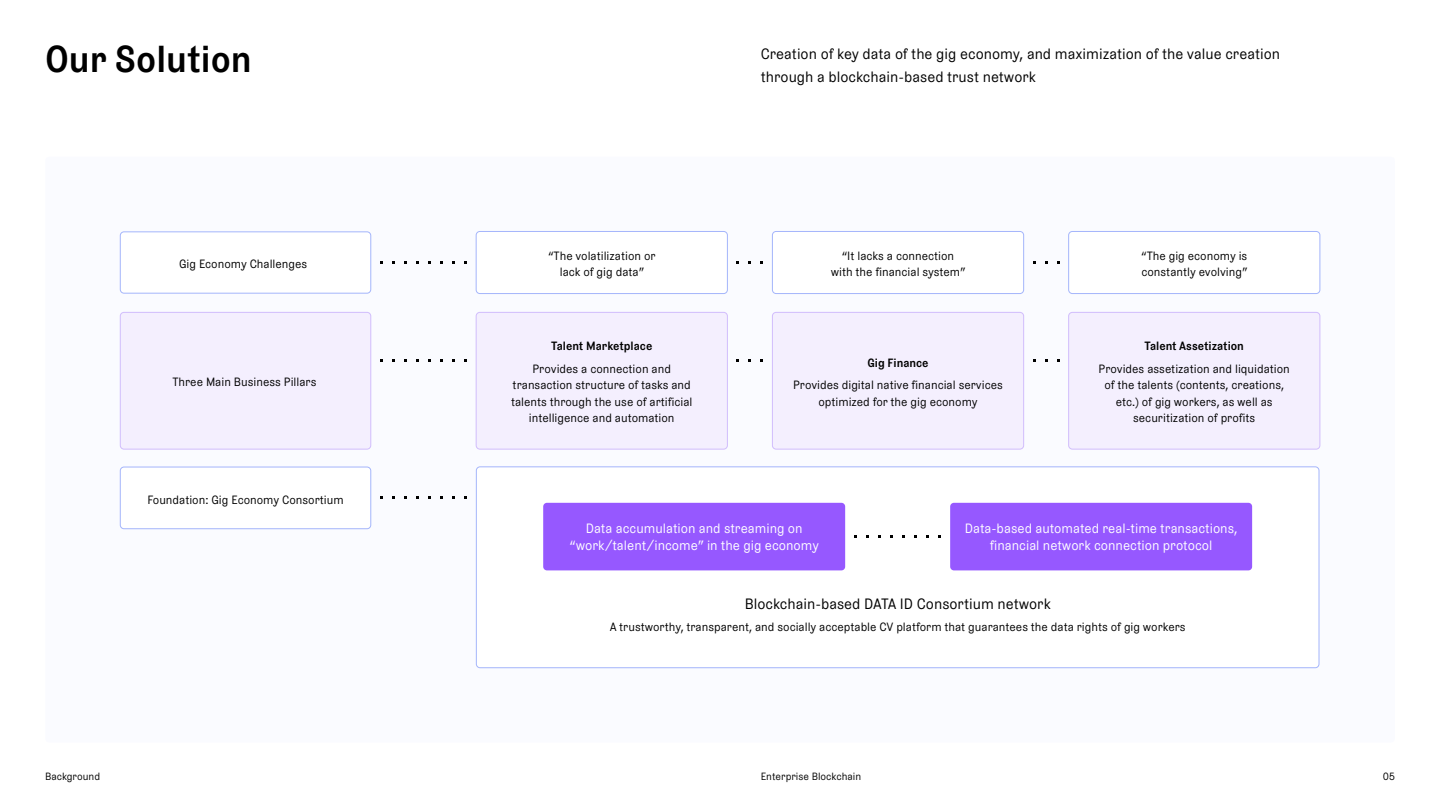
<style>
.page{position:relative;width:1440px;height:810px;background:#fff}
.page>*{position:absolute;margin:0;border:0;box-sizing:border-box;transform-origin:0 0}
.t1{font:500 37.5px "Grey LL";color:#000}
.t2{font:15px "Grey LL";color:#000}
.t3{font:13.5px/16.5px "Grey LL";color:#fff;text-align:center}
.t4{font:12px/16.5px "Grey LL";color:#000;text-align:center}
.t5{font:500 12px "Grey LL";color:#000}
.t6{font:10.5px "Grey LL";color:#000}
</style>
<div class="page">
<div style="left:45px;top:157px;width:1350px;height:586px;background:#fafbff;border-radius:4px"></div>
<div style="left:476px;top:467px;width:843px;height:201px;background:#fff;border-radius:4px"></div>
<div style="left:476px;top:467px;width:843px;height:201px;border:1px solid #a4b5fb;border-radius:4px"></div>
<div style="left:120px;top:232px;width:251px;height:61px;background:#fff;border-radius:4px"></div>
<div style="left:120px;top:232px;width:251px;height:61px;border:1px solid #a4b5fb;border-radius:4px"></div>
<div style="left:120px;top:312px;width:251px;height:137px;background:#f4effe;border-radius:4px"></div>
<div style="left:120px;top:312px;width:251px;height:137px;border:1px solid #d1bdfc;border-radius:4px"></div>
<div style="left:120px;top:467px;width:251px;height:62px;background:#fff;border-radius:4px"></div>
<div style="left:120px;top:467px;width:251px;height:62px;border:1px solid #a4b5fb;border-radius:4px"></div>
<div style="left:476px;top:231px;width:251px;height:63px;background:#fff;border-radius:4px"></div>
<div style="left:476px;top:231px;width:252px;height:63px;border:1px solid #a4b5fb;border-radius:4px"></div>
<div style="left:772px;top:231px;width:252px;height:63px;background:#fff;border-radius:4px"></div>
<div style="left:772px;top:231px;width:252px;height:63px;border:1px solid #a4b5fb;border-radius:4px"></div>
<div style="left:1069px;top:231px;width:251px;height:63px;background:#fff;border-radius:4px"></div>
<div style="left:1068px;top:231px;width:252px;height:63px;border:1px solid #a4b5fb;border-radius:4px"></div>
<div style="left:476px;top:312px;width:251px;height:137px;background:#f4effe;border-radius:4px"></div>
<div style="left:476px;top:312px;width:252px;height:137px;border:1px solid #d1bdfc;border-radius:4px"></div>
<div style="left:772px;top:312px;width:252px;height:137px;background:#f4effe;border-radius:4px"></div>
<div style="left:772px;top:312px;width:252px;height:137px;border:1px solid #d1bdfc;border-radius:4px"></div>
<div style="left:1069px;top:312px;width:251px;height:137px;background:#f4effe;border-radius:4px"></div>
<div style="left:1068px;top:312px;width:252px;height:137px;border:1px solid #d1bdfc;border-radius:4px"></div>
<div style="left:543px;top:503px;width:302px;height:67px;background:#9658ff;border-radius:4px"></div>
<div style="left:950px;top:503px;width:302px;height:67px;background:#9658ff;border-radius:4px"></div>
<h1 class="t1" style="left:45px;top:31px;width:208px">Our Solution</h1>
<p class="t4" style="left:179px;top:255px;width:130px">Gig Economy Challenges</p>
<p class="t4" style="left:172px;top:373px;width:146px">Three Main Business Pillars</p>
<p class="t4" style="left:147px;top:490px;width:198px">Foundation: Gig Economy Consortium</p>
<p class="t2" style="left:761px;top:43px;width:521px">Creation of key data of the gig economy, and maximization of the value creation</p>
<p class="t4" style="left:548px;top:247px;width:109px">“The volatilization or lack of gig data”</p>
<p class="t5" style="left:551px;top:337px;width:103px">Talent Marketplace</p>
<p class="t4" style="left:511px;top:360px;width:183px">Provides a connection and transaction structure of tasks and talents through the use of artificial intelligence and automation</p>
<p class="t2" style="left:761px;top:66px;width:277px">through a blockchain-based trust network</p>
<p class="t4" style="left:831px;top:247px;width:136px">“It lacks a connection with the financial system”</p>
<p class="t4" style="left:1141px;top:247px;width:108px;text-align:left">“The gig economy is constantly evolving”</p>
<p class="t5" style="left:867px;top:354px;width:63px">Gig Finance</p>
<p class="t4" style="left:793px;top:376px;width:211px">Provides digital native financial services optimized for the gig economy</p>
<p class="t5" style="left:1145px;top:337px;width:101px">Talent Assetization</p>
<p class="t4" style="left:1099px;top:360px;width:193px">Provides assetization and liquidation of the talents (contents, creations, etc.) of gig workers, as well as securitization of profits</p>
<p class="t3" style="left:570px;top:519px;width:251px">Data accumulation and streaming on “work/talent/income” in the gig economy</p>
<p class="t3" style="left:965px;top:519px;width:275px">Data-based automated real-time transactions, financial network connection protocol</p>
<p class="t2" style="left:745px;top:593px;width:308px">Blockchain-based DATA ID Consortium network</p>
<p class="t4" style="left:610px;top:618px;width:577px">A trustworthy, transparent, and socially acceptable CV platform that guarantees the data rights of gig workers</p>
<p class="t6" style="left:45px;top:769px;width:57px">Background</p>
<p class="t6" style="left:761px;top:769px;width:102px">Enterprise Blockchain</p>
<p class="t6" style="left:1383px;top:769px;width:14px">05</p>
</div>
